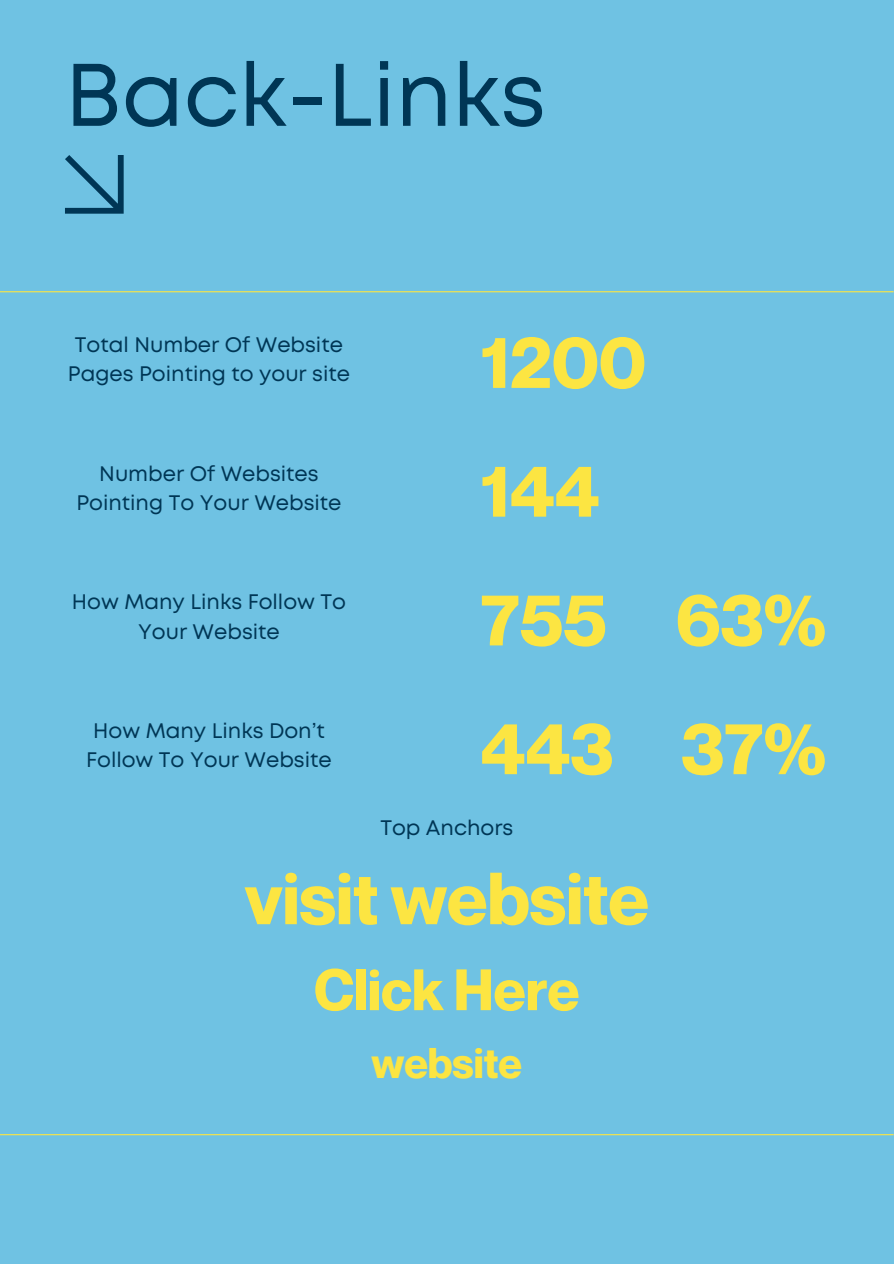
<style>
.page{position:relative;width:894px;height:1264px;background:#fff}
.page>*{position:absolute;margin:0;border:0;box-sizing:border-box;transform-origin:0 0}
.t1{font:88.5px "Mont";color:#003655}
.t2{font:700 72px "Neue Montreal";color:#fce542}
.t3{font:700 57px "Neue Montreal";color:#fce542}
.t4{font:700 42px "Neue Montreal";color:#fce542}
.t5{font:21px/29.2px "Mont";color:#003655;text-align:center}
</style>
<div class="page">
<div style="left:0;top:0;width:893px;height:1263px;background:#6fc2e3"></div>
<hr style="left:0;top:1134px;width:893px;height:1px;background:#fce542">
<hr style="left:0;top:291px;width:893px;height:1px;background:#fce542">
<svg style="left:65px;top:155px;width:58px;height:58px"></svg>
<h1 class="t1" style="left:65px;top:38px;width:482px">Back-Links</h1>
<p class="t5" style="left:68px;top:330px;width:283px">Total Number Of Website<br>Pages Pointing to your site</p>
<h2 class="t2" style="left:480px;top:303px;width:167px">1200</h2>
<p class="t5" style="left:76px;top:459px;width:266px">Number Of Websites<br>Pointing To Your Website</p>
<h2 class="t2" style="left:480px;top:432px;width:120px">144</h2>
<p class="t5" style="left:72px;top:587px;width:275px">How Many Links Follow To<br>Your Website</p>
<h2 class="t2" style="left:480px;top:560px;width:347px">755 63%</h2>
<p class="t5" style="left:86px;top:716px;width:247px">How Many Links Don’t<br>Follow To Your Website</p>
<h2 class="t2" style="left:480px;top:689px;width:347px">443 37%</h2>
<p class="t5" style="left:380px;top:813px;width:134px">Top Anchors</p>
<h2 class="t2" style="left:245px;top:839px;width:405px">visit website</h2>
<h3 class="t3" style="left:314px;top:942px;width:267px">Click Here</h3>
<h3 class="t4" style="left:371px;top:1028px;width:152px">website</h3>
</div>
